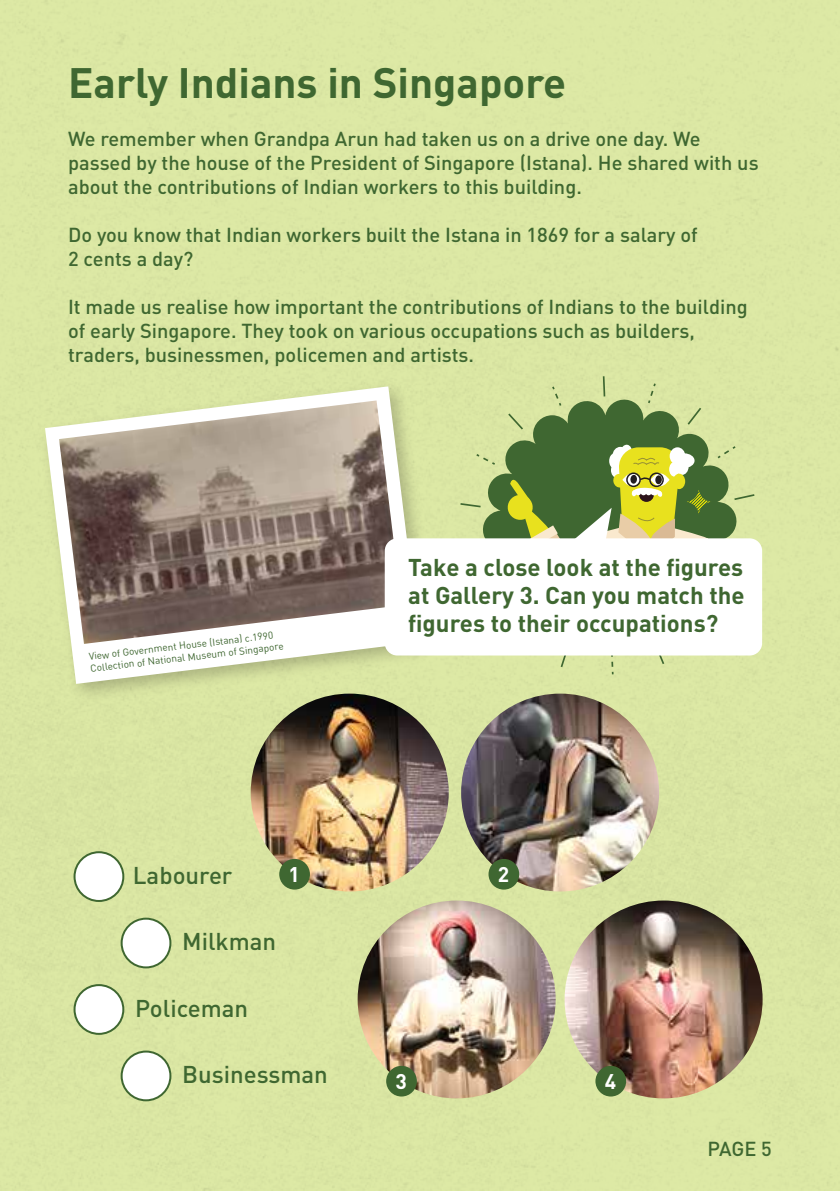
<style>
.page{position:relative;width:840px;height:1191px;background:#fff}
.page>*{position:absolute;margin:0;border:0;box-sizing:border-box;transform-origin:0 0}
.t1{font:700 42px "DIN Pro";color:#3f6731}
.t2{font:700 24px/28px "DIN Pro";color:#3f6731;text-align:justify}
.t3{font:500 24px "DIN Pro";color:#3f6731}
.t4{font:700 21px "DIN Pro";color:#fff}
.t5{font:500 20px/24px "DIN Pro";color:#3f6731}
.t6{font:10px/12px "DIN Pro";color:#3f6731}
</style>
<div class="page">
<div style="left:0;top:0;width:839px;height:1191px;background:#dbe7a4"></div>
<img style="left:250px;top:693px;width:198px;height:198px;border-radius:99px">
<img style="left:461px;top:693px;width:197px;height:198px;border-radius:99px">
<img style="left:357px;top:900px;width:198px;height:198px;border-radius:99px">
<img style="left:564px;top:900px;width:198px;height:198px;border-radius:99px">
<div style="left:74px;top:852px;width:49px;height:49px;background:#fff;border-radius:50%"></div>
<div style="left:73px;top:851px;width:51px;height:51px;border:2px solid #3f6731;border-radius:50%"></div>
<div style="left:121px;top:918px;width:49px;height:49px;background:#fff;border-radius:50%"></div>
<div style="left:120px;top:917px;width:51px;height:51px;border:2px solid #3f6731;border-radius:50%"></div>
<div style="left:74px;top:985px;width:49px;height:49px;background:#fff;border-radius:50%"></div>
<div style="left:73px;top:984px;width:51px;height:51px;border:2px solid #3f6731;border-radius:50%"></div>
<div style="left:121px;top:1051px;width:49px;height:49px;background:#fff;border-radius:50%"></div>
<div style="left:120px;top:1050px;width:51px;height:51px;border:2px solid #3f6731;border-radius:50%"></div>
<div style="left:279px;top:859px;width:31px;height:30px;background:#3f6731;border-radius:50%"></div>
<div style="left:488px;top:859px;width:31px;height:30px;background:#3f6731;border-radius:50%"></div>
<div style="left:386px;top:1065px;width:30px;height:31px;background:#3f6731;border-radius:50%"></div>
<div style="left:595px;top:1065px;width:30px;height:31px;background:#3f6731;border-radius:50%"></div>
<img style="left:0;top:347px;width:513px;height:422px">
<svg style="left:45px;top:386px;width:374px;height:298px;fill:#dbe7a3"></svg>
<img style="left:59px;top:400px;width:342px;height:244px">
<svg style="left:480px;top:397px;width:258px;height:141px;background:#91aa6d"></svg>
<svg style="left:601px;top:374px;width:5px;height:24px"></svg>
<svg style="left:550px;top:384px;width:12px;height:24px"></svg>
<svg style="left:506px;top:412px;width:18px;height:19px"></svg>
<svg style="left:474px;top:452px;width:22px;height:14px"></svg>
<svg style="left:458px;top:502px;width:24px;height:6px"></svg>
<svg style="left:685px;top:406px;width:17px;height:20px"></svg>
<svg style="left:646px;top:381px;width:10px;height:24px"></svg>
<div style="left:384px;top:538px;width:377px;height:117px;background:#fff;border-radius:13px"></div>
<svg style="left:506px;top:444px;width:249px;height:230px"></svg>
<h1 class="t1" style="left:68px;top:54px;width:499px">Early Indians in Singapore</h1>
<p class="t5" style="left:68px;top:126px;width:691px">We remember when Grandpa Arun had taken us on a drive one day. We passed by the house of the President of Singapore (Istana). He shared with us about the contributions of Indian workers to this building.</p>
<p class="t5" style="left:68px;top:222px;width:630px">Do you know that Indian workers built the Istana in 1869 for a salary of<br>2 cents a day?</p>
<p class="t5" style="left:68px;top:294px;width:680px">It made us realise how important the contributions of Indians to the building of early Singapore. They took on various occupations such as builders, traders, businessmen, policemen and artists.</p>
<p class="t6" style="left:88px;top:650px;width:196px;rotate:-7deg">View of Government House (Istana) c.1990<br>Collection of National Museum of Singapore</p>
<p class="t2" style="left:408px;top:552px;width:338px">Take a close look at the figures at Gallery 3. Can you match the figures to their occupations?</p>
<p class="t3" style="left:133px;top:859px;width:101px">Labourer</p>
<p class="t4" style="left:288px;top:860px;width:13px">1</p>
<p class="t4" style="left:497px;top:860px;width:13px">2</p>
<p class="t3" style="left:182px;top:925px;width:95px">Milkman</p>
<p class="t3" style="left:135px;top:992px;width:115px">Policeman</p>
<p class="t3" style="left:182px;top:1058px;width:147px">Businessman</p>
<p class="t4" style="left:395px;top:1066px;width:13px">3</p>
<p class="t4" style="left:604px;top:1066px;width:13px">4</p>
<p class="t5" style="left:707px;top:1136px;width:66px">PAGE 5</p>
</div>
